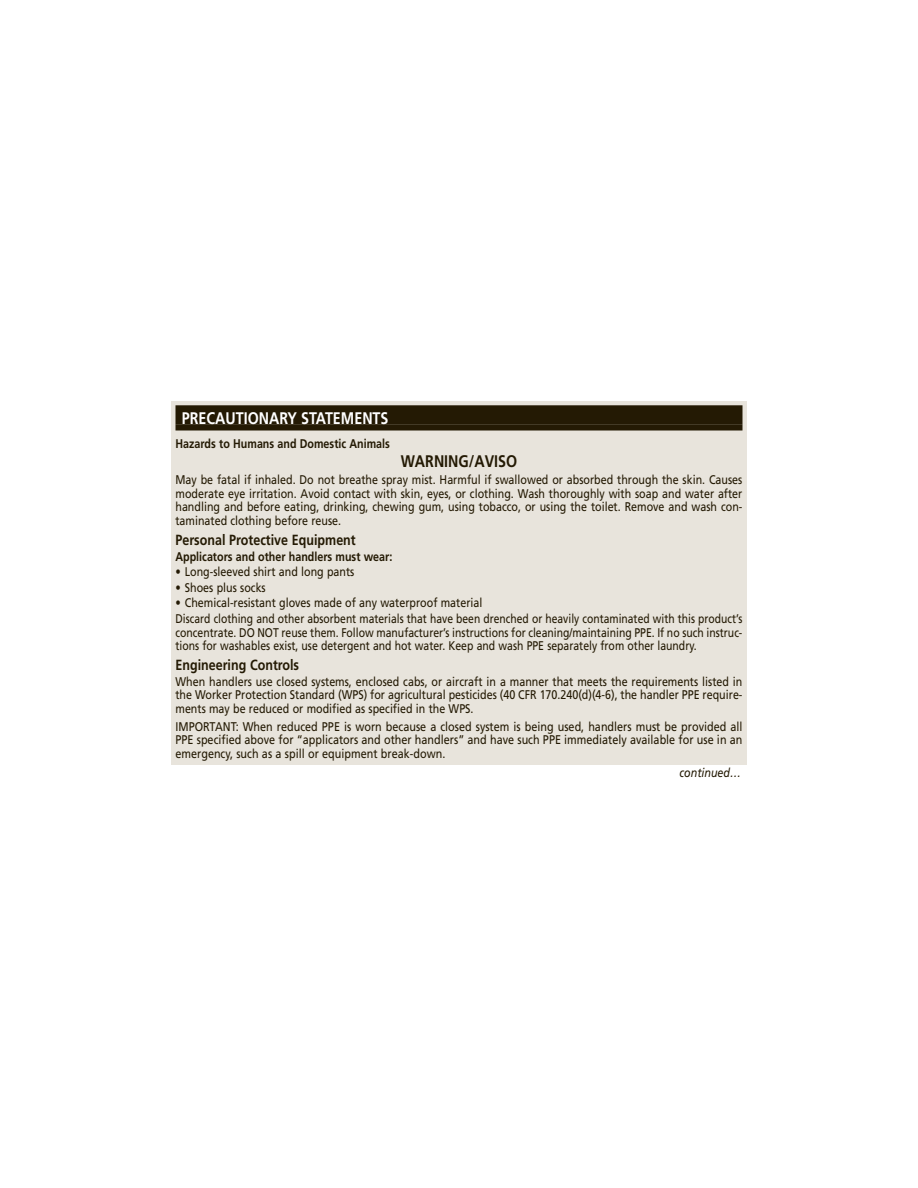
<style>
.page{position:relative;width:918px;height:1188px;background:#fff}
.page>*{position:absolute;margin:0;border:0;box-sizing:border-box;transform-origin:0 0}
.t1{font:700 16.8px "Frutiger LT Std";color:#fff;scale:.85 1}
.t2{font:700 16.8px "Frutiger LT Std";color:#241a04;scale:.85 1}
.t3{font:700 14.7px "Frutiger LT Std";color:#241a04;scale:.85 1}
.t4{font:12.6px/13.6px "Frutiger LT Std";color:#241a04;text-align:justify;scale:.85 1}
.t5{font:12.6px/13.6px "Frutiger LT Std";color:#241a04;text-align:justify;scale:.86 1}
.t6{font:12.6px/13.6px "Frutiger LT Std";color:#241a04;scale:.83 1}
.t7{font:700 12.6px "Frutiger LT Std";color:#241a04;scale:.85 1}
.t8{font:italic 12.6px "Frutiger LT Std";color:#241a04;scale:.85 1}
</style>
<div class="page">
<div style="left:171px;top:402px;width:576px;height:363px;background:#e8e4dc"></div>
<div style="left:176px;top:405px;width:566px;height:19px;background:#241a04"></div>
<div style="left:176px;top:424px;width:566px;height:7px;background:#241a04"></div>
<h1 class="t1" style="left:182px;top:411px;width:245px">PRECAUTIONARY STATEMENTS</h1>
<p class="t7" style="left:176px;top:439px;width:254px">Hazards to Humans and Domestic Animals</p>
<h1 class="t2" style="left:401px;top:454px;width:139px">WARNING/AVISO</h1>
<p class="t4" style="left:176px;top:473px;width:668px">May be fatal if inhaled. Do not breathe spray mist. Harmful if swallowed or absorbed through the skin. Causes moderate eye irritation. Avoid contact with skin, eyes, or clothing. Wash thoroughly with soap and water after handling and before eating, drinking, chewing gum, using tobacco, or using the toilet. Remove and wash con&shy;taminated clothing before reuse.</p>
<p class="t3" style="left:176px;top:534px;width:214px">Personal Protective Equipment</p>
<p class="t7" style="left:176px;top:551px;width:257px">Applicators and other handlers must wear:</p>
<p class="t4" style="left:176px;top:566px;width:212px">• Long-sleeved shirt and long pants</p>
<p class="t4" style="left:176px;top:581px;width:108px">• Shoes plus socks</p>
<p class="t4" style="left:176px;top:596px;width:668px;line-height:15.8px">• Chemical-resistant gloves made of any waterproof material<br>Discard clothing and other absorbent materials that have been drenched or heavily contaminated with this product’s</p>
<p class="t6" style="left:176px;top:626px;width:685px">concentrate. DO NOT reuse them. Follow manufacturer’s instructions for cleaning/maintaining PPE. If no such instruc&shy;tions for washables exist, use detergent and hot water. Keep and wash PPE separately from other laundry.</p>
<p class="t3" style="left:176px;top:659px;width:147px">Engineering Controls</p>
<p class="t4" style="left:176px;top:675px;width:669px">When handlers use closed systems, enclosed cabs, or aircraft in a manner that meets the requirements listed in the Worker Protection Standard (WPS) for agricultural pesticides (40 CFR 170.240(d)(4-6), the handler PPE require&shy;ments may be reduced or modified as specified in the WPS.</p>
<p class="t5" style="left:176px;top:720px;width:661px">IMPORTANT: When reduced PPE is worn because a closed system is being used, handlers must be provided all PPE specified above for “applicators and other handlers” and have such PPE immediately available for use in an emergency, such as a spill or equipment break-down.</p>
<p class="t8" style="left:680px;top:767px;width:74px">continued…</p>
</div>
